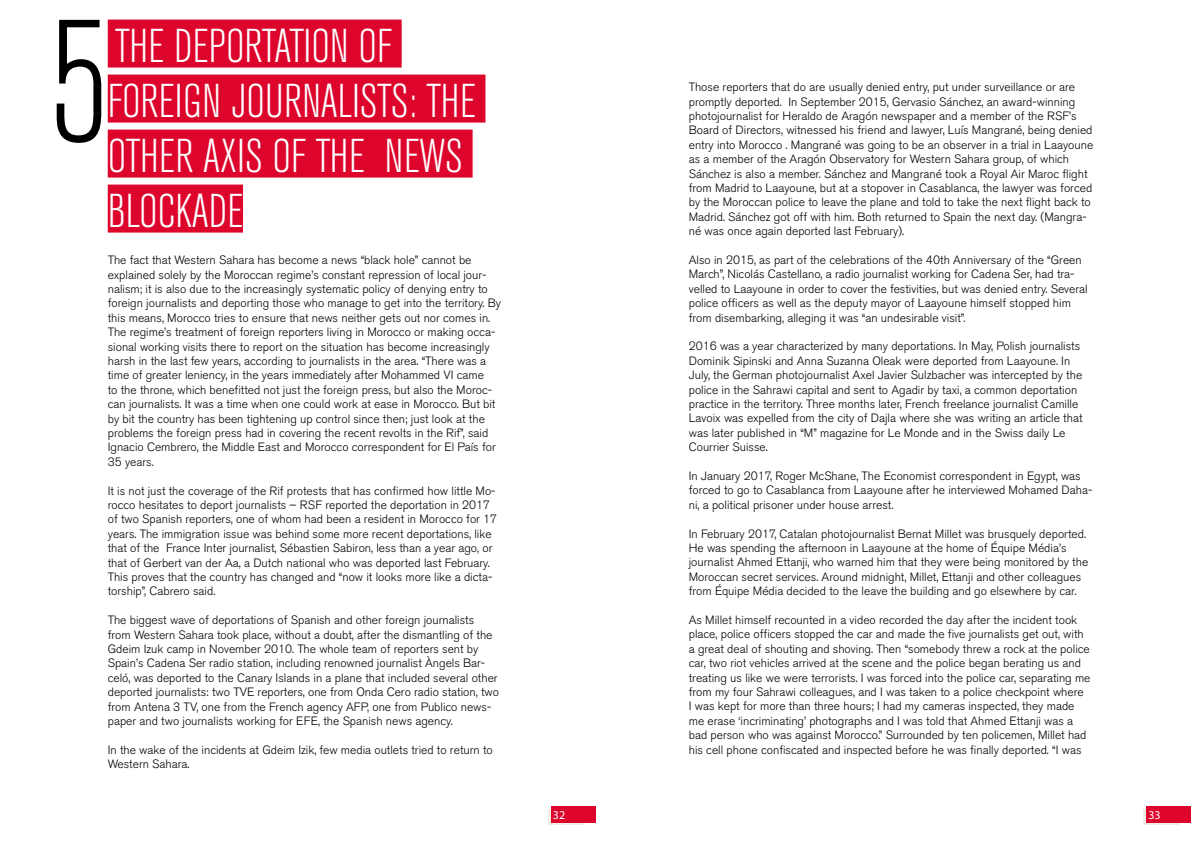
<style>
.page{position:relative;width:1191px;height:842px;background:#fff}
.page>*{position:absolute;margin:0;border:0;box-sizing:border-box;transform-origin:0 0}
.t1{font:300 condensed 47px/55px "Akzidenz Grotesk BE";color:#fff}
.t2{font:300 12px/14.4px "Akzidenz Grotesk BE";color:#000}
.t3{font:12px "Myriad Pro";color:#fff}
</style>
<div class="page">
<div style="left:1143px;top:809px;width:36px;height:16px;background:#f0ede7"></div>
<div style="left:548px;top:809px;width:36px;height:16px;background:#f0ede7"></div>
<div style="left:1146px;top:806px;width:45px;height:17px;background:#dd052b"></div>
<div style="left:550px;top:806px;width:45px;height:17px;background:#dd052b"></div>
<div style="left:108px;top:20px;width:294px;height:48px;background:#dd052b"></div>
<div style="left:108px;top:75px;width:377px;height:48px;background:#dd052b"></div>
<div style="left:108px;top:130px;width:364px;height:48px;background:#dd052b"></div>
<div style="left:108px;top:185px;width:135px;height:48px;background:#dd052b"></div>
<svg style="left:57px;top:20px;width:44px;height:123px"></svg>
<h1 class="t1" style="left:108px;top:19px;width:369px">THE DEPORTATION OF<br>FOREIGN JOURNALISTS: THE<br>OTHER AXIS OF THE NEWS<br>BLOCKADE</h1>
<p class="t2" style="left:108px;top:253px;width:395px">The fact that Western Sahara has become a news “black hole” cannot be explained solely by the Moroccan regime’s constant repression of local jour&shy;nalism; it is also due to the increasingly systematic policy of denying entry to foreign journalists and deporting those who manage to get into the territory. By this means, Morocco tries to ensure that news neither gets out nor comes in.<br>The regime’s treatment of foreign reporters living in Morocco or making occa&shy;sional working visits there to report on the situation has become increasingly harsh in the last few years, according to journalists in the area. “There was a time of greater leniency, in the years immediately after Mohammed VI came<br>to the throne, which benefitted not just the foreign press, but also the Moroc&shy;can journalists. It was a time when one could work at ease in Morocco. But bit by bit the country has been tightening up control since then; just look at the problems the foreign press had in covering the recent revolts in the Rif”, said Ignacio Cembrero, the Middle East and Morocco correspondent for El País for 35 years.</p>
<p class="t2" style="left:108px;top:483px;width:391px">It is not just the coverage of the Rif protests that has confirmed how little Mo&shy;rocco hesitates to deport journalists – RSF reported the deportation in 2017 of two Spanish reporters, one of whom had been a resident in Morocco for 17 years. The immigration issue was behind some more recent deportations, like that of the France Inter journalist, Sébastien Sabiron, less than a year ago, or that of Gerbert van der Aa, a Dutch national who was deported last February.<br>This proves that the country has changed and “now it looks more like a dicta&shy;torship”, Cabrero said.</p>
<p class="t2" style="left:108px;top:613px;width:393px">The biggest wave of deportations of Spanish and other foreign journalists from Western Sahara took place, without a doubt, after the dismantling of the Gdeim Izuk camp in November 2010. The whole team of reporters sent by Spain’s Cadena Ser radio station, including renowned journalist Àngels Bar&shy;celó, was deported to the Canary Islands in a plane that included several other deported journalists: two TVE reporters, one from Onda Cero radio station, two from Antena 3 TV, one from the French agency AFP, one from Publico news&shy;paper and two journalists working for EFE, the Spanish news agency.</p>
<p class="t2" style="left:108px;top:743px;width:386px">In the wake of the incidents at Gdeim Izik, few media outlets tried to return to<br>Western Sahara.</p>
<p class="t2" style="left:689px;top:80px;width:406px">Those reporters that do are usually denied entry, put under surveillance or are promptly deported. In September 2015, Gervasio Sánchez, an award-winning photojournalist for Heraldo de Aragón newspaper and a member of the RSF’s Board of Directors, witnessed his friend and lawyer, Luís Mangrané, being denied entry into Morocco . Mangrané was going to be an observer in a trial in Laayoune as a member of the Aragón Observatory for Western Sahara group, of which Sánchez is also a member. Sánchez and Mangrané took a Royal Air Maroc flight from Madrid to Laayoune, but at a stopover in Casablanca, the lawyer was forced by the Moroccan police to leave the plane and told to take the next flight back to Madrid. Sánchez got off with him. Both returned to Spain the next day. (Mangra&shy;né was once again deported last February).</p>
<p class="t2" style="left:689px;top:253px;width:400px">Also in 2015, as part of the celebrations of the 40th Anniversary of the “Green March”, Nicolás Castellano, a radio journalist working for Cadena Ser, had tra&shy;velled to Laayoune in order to cover the festivities, but was denied entry. Several police officers as well as the deputy mayor of Laayoune himself stopped him from disembarking, alleging it was “an undesirable visit”.</p>
<p class="t2" style="left:689px;top:339px;width:395px">2016 was a year characterized by many deportations. In May, Polish journalists Dominik Sipinski and Anna Suzanna Oleak were deported from Laayoune. In July, the German photojournalist Axel Javier Sulzbacher was intercepted by the police in the Sahrawi capital and sent to Agadir by taxi, a common deportation practice in the territory. Three months later, French freelance journalist Camille Lavoix was expelled from the city of Dajla where she was writing an article that was later published in “M” magazine for Le Monde and in the Swiss daily Le Courrier Suisse.</p>
<p class="t2" style="left:689px;top:469px;width:405px">In January 2017, Roger McShane, The Economist correspondent in Egypt, was forced to go to Casablanca from Laayoune after he interviewed Mohamed Daha&shy;ni, a political prisoner under house arrest.</p>
<p class="t2" style="left:689px;top:526px;width:401px">In February 2017, Catalan photojournalist Bernat Millet was brusquely deported.<br>He was spending the afternoon in Laayoune at the home of Équipe Média’s journalist Ahmed Ettanji, who warned him that they were being monitored by the Moroccan secret services. Around midnight, Millet, Ettanji and other colleagues from Équipe Média decided to the leave the building and go elsewhere by car.</p>
<p class="t2" style="left:689px;top:613px;width:403px">As Millet himself recounted in a video recorded the day after the incident took place, police officers stopped the car and made the five journalists get out, with a great deal of shouting and shoving. Then “somebody threw a rock at the police car, two riot vehicles arrived at the scene and the police began berating us and treating us like we were terrorists. I was forced into the police car, separating me from my four Sahrawi colleagues, and I was taken to a police checkpoint where<br>I was kept for more than three hours; I had my cameras inspected, they made me erase ‘incriminating’ photographs and I was told that Ahmed Ettanji was a bad person who was against Morocco.” Surrounded by ten policemen, Millet had his cell phone confiscated and inspected before he was finally deported. “I was</p>
<p class="t3" style="left:553px;top:808px;width:14px">32</p>
<p class="t3" style="left:1148px;top:808px;width:14px">33</p>
</div>
